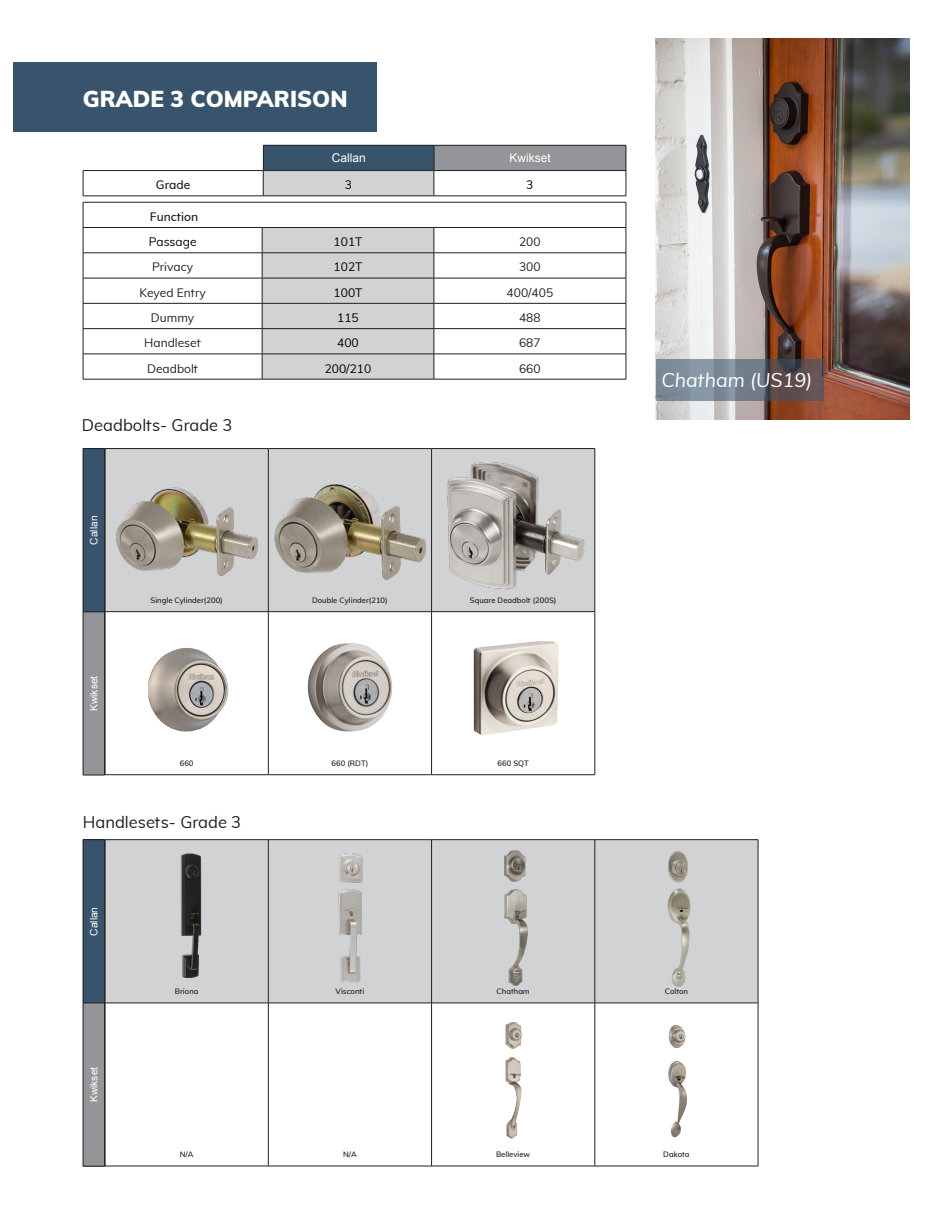
<style>
.page{position:relative;width:945px;height:1215px;background:#fff}
.page>*{position:absolute;margin:0;border:0;box-sizing:border-box;transform-origin:0 0}
.t1{font:900 22.5px "Delaney";color:#fff}
.t2{font:italic 19.5px "Delaney";color:#fff}
.t3{font:16.5px "Delaney";color:#231f20}
.t4{font:12px "Delaney";color:#231f20}
.t5{font:12px "Delaney";color:#000}
.t6{font:12px "Arial";color:#fff}
.t7{font:600 12px "Delaney";color:#231f20}
.t8{font:10.2px "Arial";color:#fff}
.t9{font:600 7.65px "Delaney";color:#231f20}
</style>
<div class="page">
<div style="left:14px;top:63px;width:363px;height:69px;background:#38546d"></div>
<svg style="left:83px;top:145px;width:544px;height:51px"></svg>
<hr style="left:83px;top:196px;width:180px;height:1px;background:#231f20">
<hr style="left:263px;top:196px;width:171px;height:1px;background:#231f20">
<hr style="left:434px;top:196px;width:192px;height:1px;background:#231f20">
<svg style="left:84px;top:203px;width:542px;height:176px"></svg>
<hr style="left:83px;top:202px;width:179px;height:1px;background:#231f20">
<hr style="left:262px;top:202px;width:172px;height:1px;background:#231f20">
<hr style="left:434px;top:202px;width:192px;height:1px;background:#231f20">
<hr style="left:83px;top:227px;width:179px;height:1px;background:#231f20">
<hr style="left:262px;top:227px;width:172px;height:1px;background:#231f20">
<hr style="left:434px;top:227px;width:192px;height:1px;background:#231f20">
<hr style="left:83px;top:253px;width:179px;height:1px;background:#231f20">
<hr style="left:434px;top:253px;width:192px;height:1px;background:#231f20">
<hr style="left:83px;top:278px;width:179px;height:1px;background:#231f20">
<hr style="left:434px;top:278px;width:192px;height:1px;background:#231f20">
<hr style="left:83px;top:303px;width:179px;height:1px;background:#231f20">
<hr style="left:434px;top:303px;width:192px;height:1px;background:#231f20">
<hr style="left:83px;top:328px;width:179px;height:1px;background:#231f20">
<hr style="left:434px;top:328px;width:192px;height:1px;background:#231f20">
<hr style="left:83px;top:354px;width:179px;height:1px;background:#231f20">
<svg style="left:83px;top:202px;width:1px;height:177px"></svg>
<hr style="left:434px;top:354px;width:192px;height:1px;background:#231f20">
<svg style="left:262px;top:228px;width:173px;height:151px;background:#c9cacc"></svg>
<svg style="left:626px;top:202px;width:1px;height:177px"></svg>
<hr style="left:83px;top:379px;width:179px;height:1px;background:#231f20">
<hr style="left:262px;top:379px;width:172px;height:1px;background:#231f20">
<hr style="left:434px;top:379px;width:192px;height:1px;background:#231f20">
<img style="left:655px;top:38px;width:255px;height:382px">
<svg style="left:656px;top:360px;width:168px;height:41px;background:#6f747d"></svg>
<div style="left:106px;top:840px;width:652px;height:163px;background:#d1d2d4"></div>
<svg style="left:106px;top:1004px;width:652px;height:162px"></svg>
<hr style="left:105px;top:839px;width:163px;height:1px;background:#231f20">
<hr style="left:105px;top:840px;width:1px;height:163px;background:#231f20">
<hr style="left:268px;top:839px;width:164px;height:1px;background:#231f20">
<hr style="left:268px;top:840px;width:1px;height:163px;background:#231f20">
<hr style="left:432px;top:839px;width:163px;height:1px;background:#231f20">
<hr style="left:431px;top:840px;width:1px;height:163px;background:#231f20">
<hr style="left:595px;top:839px;width:163px;height:1px;background:#231f20">
<hr style="left:595px;top:840px;width:1px;height:163px;background:#231f20">
<hr style="left:758px;top:840px;width:1px;height:163px;background:#231f20">
<hr style="left:105px;top:1003px;width:163px;height:1px;background:#231f20">
<hr style="left:105px;top:1003px;width:1px;height:163px;background:#231f20">
<hr style="left:268px;top:1003px;width:164px;height:1px;background:#231f20">
<hr style="left:268px;top:1003px;width:1px;height:163px;background:#231f20">
<hr style="left:432px;top:1003px;width:163px;height:1px;background:#231f20">
<hr style="left:431px;top:1003px;width:1px;height:163px;background:#231f20">
<hr style="left:595px;top:1003px;width:163px;height:1px;background:#231f20">
<hr style="left:595px;top:1003px;width:1px;height:163px;background:#231f20">
<hr style="left:758px;top:1003px;width:1px;height:163px;background:#231f20">
<hr style="left:105px;top:1166px;width:163px;height:1px;background:#231f20">
<hr style="left:268px;top:1166px;width:164px;height:1px;background:#231f20">
<hr style="left:432px;top:1166px;width:163px;height:1px;background:#231f20">
<hr style="left:595px;top:1166px;width:163px;height:1px;background:#231f20">
<div style="left:83px;top:1003px;width:22px;height:163px;background:#939598"></div>
<div style="left:83px;top:840px;width:22px;height:163px;background:#38546d"></div>
<hr style="left:83px;top:1003px;width:1px;height:163px;background:#231f20">
<svg style="left:83px;top:1166px;width:21px;height:1px"></svg>
<hr style="left:83px;top:840px;width:1px;height:163px;background:#231f20">
<svg style="left:83px;top:1003px;width:21px;height:1px"></svg>
<svg style="left:83px;top:839px;width:21px;height:1px"></svg>
<hr style="left:104px;top:1003px;width:1px;height:163px;background:#231f20">
<hr style="left:104px;top:840px;width:1px;height:163px;background:#231f20">
<div style="left:106px;top:449px;width:489px;height:162px;background:#d1d2d4"></div>
<svg style="left:106px;top:612px;width:489px;height:162px"></svg>
<hr style="left:105px;top:448px;width:163px;height:1px;background:#231f20">
<hr style="left:105px;top:449px;width:1px;height:162px;background:#231f20">
<hr style="left:268px;top:448px;width:164px;height:1px;background:#231f20">
<hr style="left:268px;top:449px;width:1px;height:162px;background:#231f20">
<hr style="left:432px;top:448px;width:163px;height:1px;background:#231f20">
<hr style="left:431px;top:449px;width:1px;height:162px;background:#231f20">
<hr style="left:595px;top:449px;width:1px;height:162px;background:#231f20">
<hr style="left:105px;top:611px;width:163px;height:1px;background:#231f20">
<hr style="left:105px;top:612px;width:1px;height:163px;background:#231f20">
<hr style="left:268px;top:611px;width:164px;height:1px;background:#231f20">
<hr style="left:268px;top:612px;width:1px;height:163px;background:#231f20">
<hr style="left:432px;top:611px;width:163px;height:1px;background:#231f20">
<hr style="left:431px;top:612px;width:1px;height:163px;background:#231f20">
<hr style="left:595px;top:612px;width:1px;height:163px;background:#231f20">
<hr style="left:105px;top:774px;width:163px;height:1px;background:#231f20">
<hr style="left:268px;top:774px;width:164px;height:1px;background:#231f20">
<hr style="left:432px;top:774px;width:163px;height:1px;background:#231f20">
<div style="left:83px;top:612px;width:22px;height:163px;background:#939598"></div>
<div style="left:83px;top:449px;width:22px;height:163px;background:#38546d"></div>
<hr style="left:83px;top:612px;width:1px;height:163px;background:#231f20">
<svg style="left:83px;top:775px;width:21px;height:1px"></svg>
<hr style="left:83px;top:448px;width:1px;height:164px;background:#231f20">
<svg style="left:83px;top:612px;width:21px;height:1px"></svg>
<svg style="left:83px;top:448px;width:21px;height:1px"></svg>
<hr style="left:104px;top:612px;width:1px;height:163px;background:#231f20">
<hr style="left:104px;top:448px;width:1px;height:164px;background:#231f20">
<img style="left:148px;top:648px;width:53px;height:86px">
<img style="left:474px;top:641px;width:85px;height:94px">
<img style="left:308px;top:643px;width:84px;height:89px">
<img style="left:117px;top:462px;width:140px;height:117px">
<img style="left:271px;top:453px;width:159px;height:159px">
<img style="left:128px;top:854px;width:124px;height:123px">
<img style="left:318px;top:854px;width:60px;height:129px">
<img style="left:505px;top:850px;width:22px;height:135px">
<img style="left:612px;top:852px;width:135px;height:135px">
<img style="left:505px;top:1022px;width:17px;height:117px">
<img style="left:666px;top:1025px;width:21px;height:113px">
<img style="left:448px;top:463px;width:137px;height:125px">
<p class="t1" style="left:83px;top:82px;width:266px">GRADE 3 COMPARISON</p>
<p class="t6" style="left:332px;top:150px;width:36px">Callan</p>
<p class="t6" style="left:509px;top:150px;width:43px">Kwikset</p>
<p class="t7" style="left:156px;top:176px;width:36px">Grade</p>
<p class="t5" style="left:345px;top:176px;width:9px">3</p>
<p class="t5" style="left:526px;top:176px;width:9px">3</p>
<p class="t7" style="left:150px;top:208px;width:50px">Function</p>
<p class="t5" style="left:149px;top:233px;width:49px">Passage</p>
<p class="t5" style="left:334px;top:233px;width:30px">101T</p>
<p class="t4" style="left:519px;top:233px;width:23px">200</p>
<p class="t4" style="left:152px;top:258px;width:42px">Privacy</p>
<p class="t5" style="left:334px;top:258px;width:30px">102T</p>
<p class="t4" style="left:519px;top:258px;width:23px">300</p>
<p class="t4" style="left:139px;top:284px;width:68px">Keyed Entry</p>
<p class="t5" style="left:334px;top:284px;width:30px">100T</p>
<p class="t4" style="left:507px;top:284px;width:48px">400/405</p>
<p class="t4" style="left:151px;top:309px;width:45px">Dummy</p>
<p class="t5" style="left:337px;top:309px;width:23px">115</p>
<p class="t4" style="left:519px;top:309px;width:23px">488</p>
<p class="t4" style="left:144px;top:334px;width:58px">Handleset</p>
<p class="t5" style="left:337px;top:334px;width:23px">400</p>
<p class="t4" style="left:519px;top:334px;width:23px">687</p>
<p class="t4" style="left:147px;top:360px;width:53px">Deadbolt</p>
<p class="t5" style="left:325px;top:360px;width:48px">200/210</p>
<p class="t4" style="left:519px;top:360px;width:23px">660</p>
<p class="t3" style="left:82px;top:413px;width:152px">Deadbolts- Grade 3</p>
<p class="t8" style="left:87px;top:545px;width:30px;rotate:-90deg">Callan</p>
<p class="t8" style="left:87px;top:711px;width:37px;rotate:-90deg">Kwikset</p>
<p class="t9" style="left:151px;top:594px;width:74px">Single Cylinder(200)</p>
<p class="t9" style="left:312px;top:594px;width:77px">Double Cylinder(210)</p>
<p class="t9" style="left:470px;top:594px;width:88px">Square Deadbolt (200S)</p>
<p class="t9" style="left:180px;top:758px;width:15px">660</p>
<p class="t9" style="left:332px;top:758px;width:38px">660 (RDT)</p>
<p class="t9" style="left:498px;top:758px;width:33px">660 SQT</p>
<p class="t3" style="left:83px;top:810px;width:160px">Handlesets- Grade 3</p>
<p class="t8" style="left:87px;top:936px;width:30px;rotate:-90deg">Callan</p>
<p class="t2" style="left:662px;top:366px;width:152px">Chatham (US19)</p>
<p class="t8" style="left:87px;top:1102px;width:37px;rotate:-90deg">Kwikset</p>
<p class="t9" style="left:175px;top:986px;width:25px">Briona</p>
<p class="t9" style="left:336px;top:986px;width:30px">Visconti</p>
<p class="t9" style="left:497px;top:986px;width:35px">Chatham</p>
<p class="t9" style="left:665px;top:986px;width:25px">Colton</p>
<p class="t9" style="left:180px;top:1149px;width:15px">N/A</p>
<p class="t9" style="left:343px;top:1149px;width:15px">N/A</p>
<p class="t9" style="left:496px;top:1149px;width:36px">Belleview</p>
<p class="t9" style="left:663px;top:1149px;width:28px">Dakota</p>
</div>
